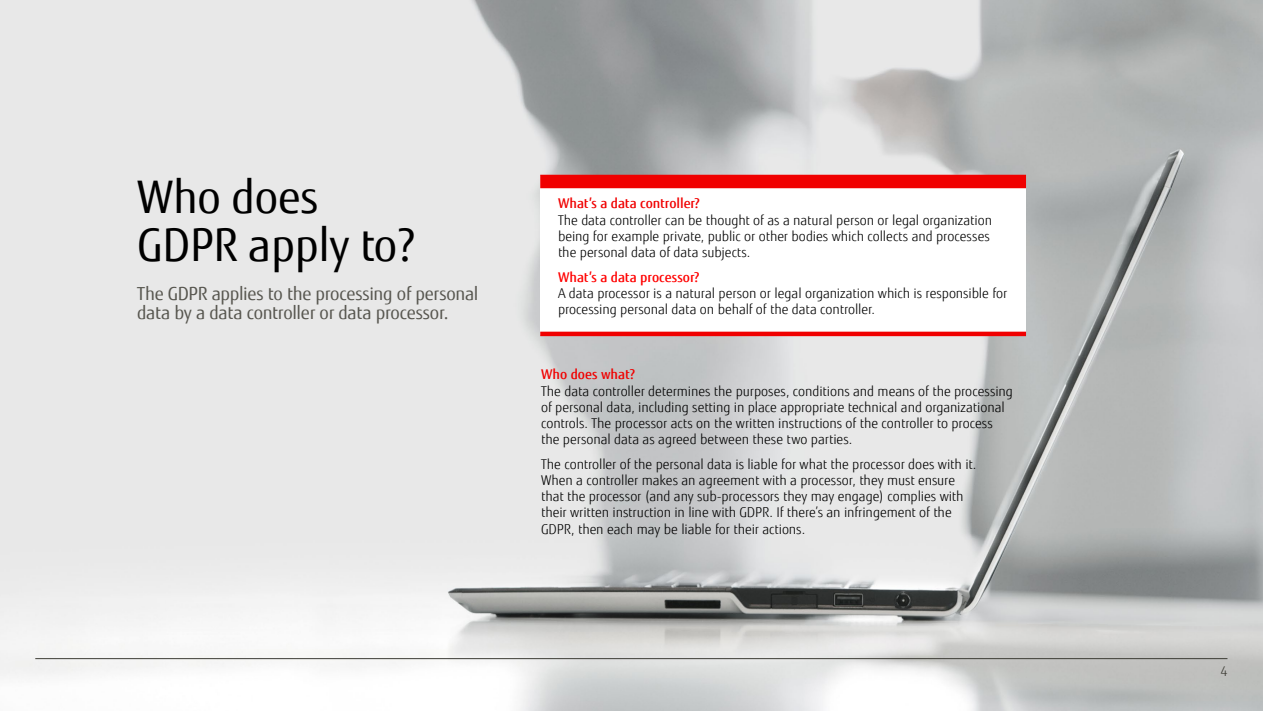
<style>
.page{position:relative;width:1263px;height:711px;background:#fff}
.page>*{position:absolute;margin:0;border:0;box-sizing:border-box;transform-origin:0 0}
.t1{font:45px/48.2px "Fujitsu Sans";letter-spacing:-.005em;color:#000}
.t2{font:18px/19.2px "Fujitsu Sans";letter-spacing:-.015em;color:#57564f}
.t3{font:300 13.5px/16.2px "Fujitsu Sans";letter-spacing:-.005em;color:#000}
.t4{font:500 13.5px "Fujitsu Sans";color:#f00000}
.t5{font:500 13.5px "Fujitsu Sans";color:#f00}
.t6{font:300 13.5px "Fujitsu Sans";color:#3b3a33}
</style>
<div class="page">
<img style="left:0;top:0;width:1263px;height:711px">
<hr style="left:35px;top:658px;width:1192px;height:1px;background:#3c3c35">
<div style="left:540px;top:177px;width:486px;height:158px;background:#fff"></div>
<div style="left:540px;top:175px;width:486px;height:13px;background:#f00000"></div>
<hr style="left:540px;top:332px;width:486px;height:4px;background:#f00000">
<h1 class="t1" style="left:137px;top:173px;width:280px">Who does<br>GDPR apply to?</h1>
<h2 class="t2" style="left:137px;top:284px;width:343px">The GDPR applies to the processing of personal data by a data controller or data processor.</h2>
<p class="t4" style="left:558px;top:195px;width:143px">What’s a data controller?</p>
<p class="t3" style="left:558px;top:212px;width:436px">The data controller can be thought of as a natural person or legal organization being for example private, public or other bodies which collects and processes the personal data of data subjects.</p>
<p class="t5" style="left:558px;top:268px;width:143px">What’s a data processor?</p>
<p class="t3" style="left:558px;top:285px;width:451px">A data processor is a natural person or legal organization which is responsible for processing personal data on behalf of the data controller.</p>
<p class="t4" style="left:541px;top:366px;width:95px">Who does what?</p>
<p class="t3" style="left:541px;top:383px;width:473px">The data controller determines the purposes, conditions and means of the processing of personal data, including setting in place appropriate technical and organizational controls. The processor acts on the written instructions of the controller to process the personal data as agreed between these two parties.</p>
<p class="t3" style="left:541px;top:456px;width:437px">The controller of the personal data is liable for what the processor does with it.<br>When a controller makes an agreement with a processor, they must ensure that the processor (and any sub-processors they may engage) complies with their written instruction in line with GDPR. If there’s an infringement of the GDPR, then each may be liable for their actions.</p>
<p class="t6" style="left:1220px;top:663px;width:9px">4</p>
</div>
